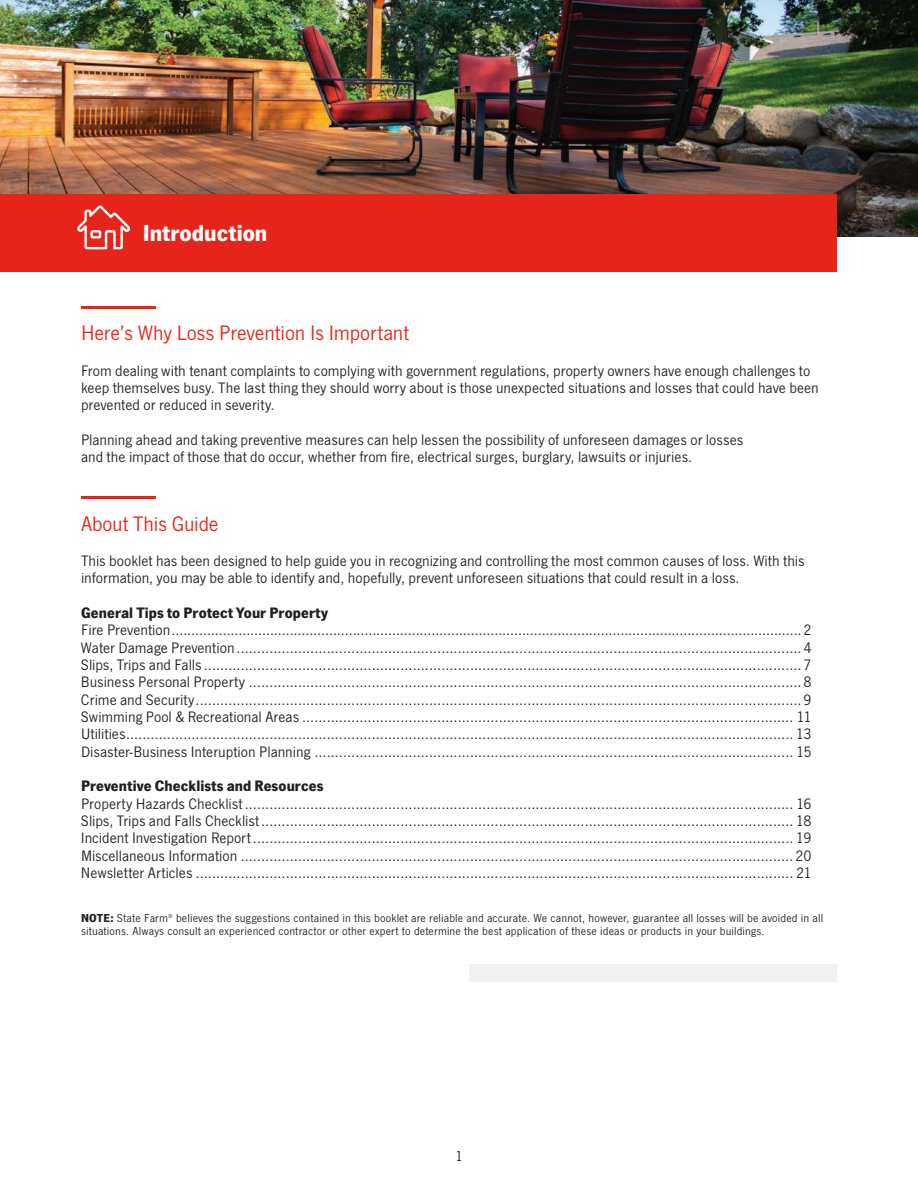
<style>
.page{position:relative;width:918px;height:1188px;background:#fff}
.page>*{position:absolute;margin:0;border:0;box-sizing:border-box;transform-origin:0 0}
.headline_-_small{font:700 24px "SF News Gothic";color:#fff}
.subhead_-_medium_-_r{font:21.75px "SF News Gothic";letter-spacing:-.01em;color:#e72419}
.body{font:15.75px/17.4px "SF News Gothic";color:#231f20}
.t1{font:15px "SF News Gothic";color:#231f20}
.legal_-_body{font:12px/13.2px "SF News Gothic";letter-spacing:.01em;color:#231f20}
.s1{font-weight:700}
</style>
<div class="page">
<img style="left:0;top:0;width:918px;height:237px">
<div style="left:0;top:194px;width:837px;height:78px;background:#e72419"></div>
<hr style="left:81px;top:307px;width:75px;height:2px;background:#e72419">
<hr style="left:81px;top:497px;width:75px;height:2px;background:#e72419">
<div style="left:469px;top:965px;width:368px;height:17px;background:#f3f0f1"></div>
<svg style="left:77px;top:205px;width:54px;height:45px"></svg>
<p class="headline_-_small" style="left:143px;top:219px;width:126px">Introduction</p>
<p class="subhead_-_medium_-_r" style="left:81px;top:321px;width:330px">Here’s Why Loss Prevention Is Important</p>
<p class="body" style="left:81px;top:362px;width:739px">From dealing with tenant complaints to complying with government regulations, property owners have enough challenges to keep themselves busy. The last thing they should worry about is those unexpected situations and losses that could have been prevented or reduced in severity.</p>
<p class="body" style="left:81px;top:431px;width:664px">Planning ahead and taking preventive measures can help lessen the possibility of unforeseen damages or losses and the impact of those that do occur, whether from fire, electrical surges, burglary, lawsuits or injuries.</p>
<p class="subhead_-_medium_-_r" style="left:81px;top:512px;width:139px">About This Guide</p>
<p class="body" style="left:81px;top:553px;width:725px">This booklet has been designed to help guide you in recognizing and controlling the most common causes of loss. With this information, you may be able to identify and, hopefully, prevent unforeseen situations that could result in a loss.</p>
<p class="body" style="left:81px;top:604px;width:732px"><span class="s1">General Tips to Protect Your Property<br></span>Fire Prevention................................................................................................................................................................2<br>Water Damage Prevention ..........................................................................................................................................4<br>Slips, Trips and Falls ..................................................................................................................................................7<br>Business Personal Property .......................................................................................................................................8<br>Crime and Security....................................................................................................................................................9<br>Swimming Pool &amp; Recreational Areas ........................................................................................................................ 11<br>Utilities................................................................................................................................................................... 13</p>
<p class="body" style="left:81px;top:743px;width:732px">Disaster-Business Interuption Planning ..................................................................................................................... 15</p>
<p class="body" style="left:81px;top:778px;width:732px"><span class="s1">Preventive Checklists and Resources<br></span>Property Hazards Checklist ...................................................................................................................................... 16<br>Slips, Trips and Falls Checklist.................................................................................................................................. 18</p>
<p class="body" style="left:81px;top:830px;width:732px;text-align:justify">Incident Investigation Report .................................................................................................................................... 19<br>Miscellaneous Information .......................................................................................................................................20<br>Newsletter Articles .................................................................................................................................................. 21</p>
<p class="legal_-_body" style="left:81px;top:912px;width:744px"><span class="s1">NOTE:</span> State Farm<sup>®</sup> believes the suggestions contained in this booklet are reliable and accurate. We cannot, however, guarantee all losses will be avoided in all situations. Always consult an experienced contractor or other expert to determine the best application of these ideas or products in your buildings.</p>
<p class="t1" style="left:455px;top:1148px;width:9px">1</p>
</div>
